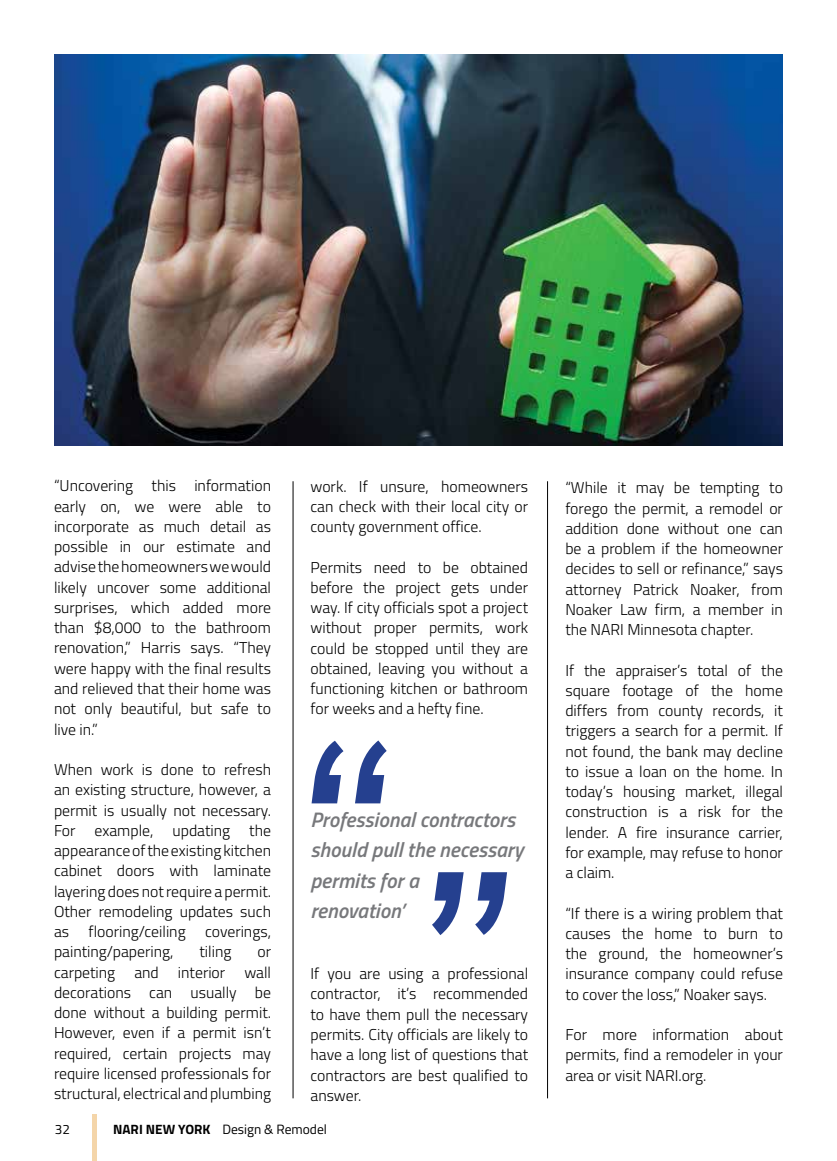
<style>
.page{position:relative;width:837px;height:1161px;background:#fff}
.page>*{position:absolute;margin:0;border:0;box-sizing:border-box;transform-origin:0 0}
.t1{font:italic 600 21px/30px "Titillium";color:#77787b}
.t2{font:300 15.75px/20.2px "Titillium";color:#000;text-align:justify}
.t3{font:13.5px "Titillium";color:#000}
.s1{font-weight:700}
</style>
<div class="page">
<svg style="left:312px;top:740px;width:75px;height:63px"></svg>
<svg style="left:432px;top:872px;width:75px;height:63px"></svg>
<img style="left:54px;top:54px;width:729px;height:391px">
<hr style="left:92px;top:1114px;width:4px;height:47px;background:#f4d5a9">
<hr style="left:293px;top:481px;width:1px;height:617px;background:#000">
<hr style="left:547px;top:481px;width:1px;height:617px;background:#000">
<p class="t2" style="left:54px;top:475px;width:219px">“Uncovering this information early on, we were able to incorporate as much detail as possible in our estimate and advise the homeowners we would likely uncover some additional surprises, which added more than $8,000 to the bathroom renovation,” Harris says. “They were happy with the final results and relieved that their home was not only beautiful, but safe to live in.”</p>
<p class="t2" style="left:54px;top:759px;width:219px">When work is done to refresh an existing structure, however, a permit is usually not necessary.<br>For example, updating the appearance of the existing kitchen cabinet doors with laminate layering does not require a permit.<br>Other remodeling updates such as flooring/ceiling coverings, painting/papering,</p>
<p class="t2" style="left:200px;top:941px;width:33px">tiling</p>
<p class="t2" style="left:54px;top:941px;width:219px;text-indent:203px">or carpeting and interior wall decorations can usually be done without a building permit.<br>However, even if a permit isn’t required, certain projects may require licensed professionals for structural, electrical and plumbing</p>
<p class="t2" style="left:311px;top:475px;width:219px">work. If unsure, homeowners can check with their local city or county government office.</p>
<p class="t2" style="left:311px;top:556px;width:219px">Permits need to be obtained before the project gets under way. If city officials spot a project without proper permits, work could be stopped until they are obtained, leaving you without a functioning kitchen or bathroom for weeks and a hefty fine.</p>
<h1 class="t1" style="left:310px;top:804px;width:214px">Professional contractors should pull the necessary permits for a<br>renovation’</h1>
<p class="t2" style="left:311px;top:963px;width:219px">If you are using a professional contractor, it’s recommended to have them pull the necessary permits. City officials are likely to have a long list of questions that contractors are best qualified to answer.</p>
<p class="t3" style="left:55px;top:1120px;width:17px">32</p>
<p class="t3" style="left:113px;top:1120px;width:215px"><span class="s1">NARI NEW YORK</span> Design &amp; Remodel</p>
<p class="t2" style="left:565px;top:477px;width:219px">“While it may be tempting to forego the permit, a remodel or addition done without one can be a problem if the homeowner decides to sell or refinance,” says attorney Patrick Noaker, from Noaker Law firm, a member in the NARI Minnesota chapter.</p>
<p class="t2" style="left:565px;top:659px;width:219px">If the appraiser’s total of the square footage of the home differs from county records, it triggers a search for a permit. If not found, the bank may decline to issue a loan on the home. In today’s housing market, illegal construction is a risk for the lender. A fire insurance carrier, for example, may refuse to honor a claim.</p>
<p class="t2" style="left:565px;top:902px;width:219px">“If there is a wiring problem that causes the home to burn to the ground, the homeowner’s insurance company could refuse to cover the loss,” Noaker says.</p>
<p class="t2" style="left:565px;top:1024px;width:219px">For more information about permits, find a remodeler in your area or visit NARI.org.</p>
</div>
